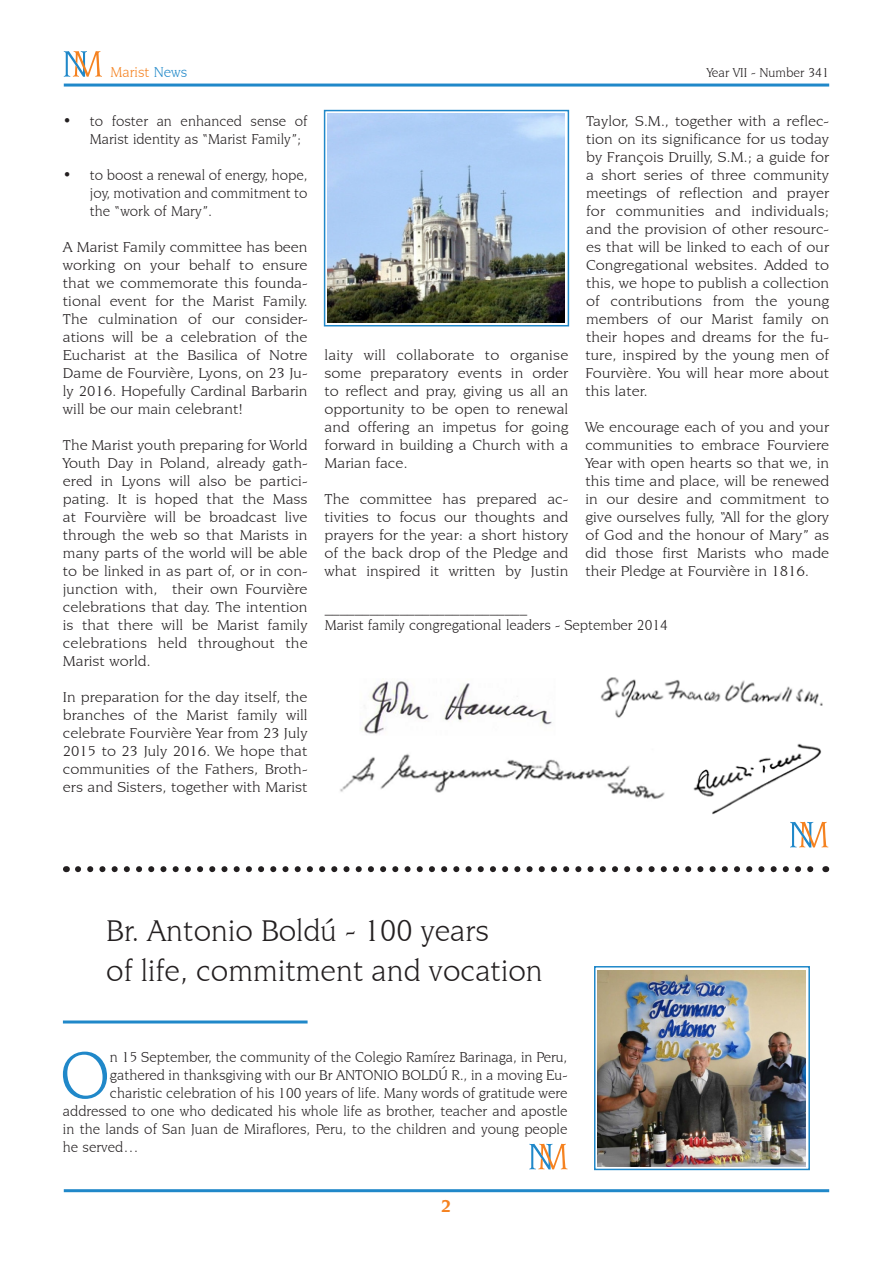
<style>
.page{position:relative;width:893px;height:1263px;background:#fff}
.page>*{position:absolute;margin:0;border:0;box-sizing:border-box;transform-origin:0 0}
.paragrafo4ComMaiuscu{font:70.2px "Novarese IT Cby BT";color:#2088c9}
.Sottotitolo{font:31.5px "Novarese IT Cby BT";color:#231f20}
.Normale{font:700 18px "Novarese IT Cby BT";color:#f58220}
.paragrafoSemDopo{font:15px/18px "Novarese IT Cby BT";color:#231f20;text-align:justify;scale:1.08 1}
.paragrafo4ComMaiuscu-2{font:15px "Novarese IT Cby BT";color:#231f20}
.paragrafoSemDopo-2{font:15px/18px "Novarese IT Cby BT";color:#231f20}
.Normale-2{font:15px "Novarese IT Cby BT";color:#f58220}
.Normale-3{font:13.5px "Novarese IT Cby BT";color:#231f20}
.s1{color:#2088c9}
</style>
<div class="page">
<hr style="left:64px;top:84px;width:765px;height:3px;background:#2088c9">
<hr style="left:64px;top:1189px;width:765px;height:3px;background:#2088c9">
<svg style="left:64px;top:51px;width:38px;height:26px"></svg>
<hr style="left:63px;top:1020px;width:245px;height:3px;background:#2088c9">
<svg style="left:78px;top:866px;width:736px;height:6px"></svg>
<svg style="left:529px;top:1144px;width:38px;height:25px"></svg>
<img style="left:328px;top:114px;width:237px;height:208px">
<div style="left:324px;top:110px;width:245px;height:216px;border:2px solid #2088c9"></div>
<img style="left:340px;top:677px;width:487px;height:145px">
<svg style="left:790px;top:822px;width:38px;height:25px"></svg>
<img style="left:598px;top:970px;width:208px;height:196px">
<div style="left:594px;top:966px;width:216px;height:204px;border:2px solid #2088c9"></div>
<p class="Normale-2" style="left:111px;top:63px;width:78px">Marist <span class="s1">News</span></p>
<p class="Normale-3" style="left:707px;top:64px;width:124px">Year VII - Number 341</p>
<p class="paragrafoSemDopo-2" style="left:90px;top:112px;width:219px;text-indent:-27px">• to foster an enhanced sense of<br>Marist identity as “Marist Family”;</p>
<p class="paragrafoSemDopo-2" style="left:90px;top:166px;width:219px;text-align:justify;text-indent:-27px">• to boost a renewal of energy, hope, joy, motivation and commitment to the “work of Mary”.</p>
<p class="paragrafoSemDopo" style="left:63px;top:238px;width:228px">A Marist Family committee has been working on your behalf to ensure that we commemorate this founda&shy;tional event for the Marist Family.<br>The culmination of our consider&shy;ations will be a celebration of the Eucharist at the Basilica of Notre Dame de Fourvière, Lyons, on 23 Ju&shy;ly 2016. Hopefully Cardinal Barbarin will be our main celebrant!</p>
<p class="paragrafoSemDopo" style="left:63px;top:436px;width:228px">The Marist youth preparing for World Youth Day in Poland, already gath&shy;ered in Lyons will also be partici&shy;pating. It is hoped that the Mass at Fourvière will be broadcast live through the web so that Marists in many parts of the world will be able to be linked in as part of, or in con&shy;junction with, their own Fourvière celebrations that day. The intention is that there will be Marist family celebrations held throughout the Marist world.</p>
<p class="paragrafoSemDopo" style="left:63px;top:688px;width:228px">In preparation for the day itself, the branches of the Marist family will celebrate Fourvière Year from 23 July 2015 to 23 July 2016. We hope that communities of the Fathers, Broth&shy;ers and Sisters, together with Marist</p>
<p class="paragrafoSemDopo" style="left:325px;top:346px;width:227px">laity will collaborate to organise some preparatory events in order to reflect and pray, giving us all an opportunity to be open to renewal and offering an impetus for going forward in building a Church with a Marian face.</p>
<p class="paragrafoSemDopo" style="left:325px;top:490px;width:227px">The committee has prepared ac&shy;tivities to focus our thoughts and prayers for the year: a short history of the back drop of the Pledge and what inspired it written by Justin</p>
<p class="paragrafoSemDopo" style="left:585px;top:112px;width:227px">Taylor, S.M., together with a reflec&shy;tion on its significance for us today by François Druilly, S.M.; a guide for a short series of three community meetings of reflection and prayer for communities and individuals; and the provision of other resourc&shy;es that will be linked to each of our Congregational websites. Added to this, we hope to publish a collection of contributions from the young members of our Marist family on their hopes and dreams for the fu&shy;ture, inspired by the young men of Fourvière. You will hear more about this later.</p>
<p class="paragrafoSemDopo" style="left:585px;top:418px;width:227px">We encourage each of you and your communities to embrace Fourviere Year with open hearts so that we, in this time and place, will be renewed in our desire and commitment to give ourselves fully, “All for the glory of God and the honour of Mary” as did those first Marists who made their Pledge at Fourvière in 1816.</p>
<p class="paragrafoSemDopo-2" style="left:325px;top:598px;width:204px">___________________________</p>
<p class="paragrafoSemDopo-2" style="left:325px;top:616px;width:345px">Marist family congregational leaders - September 2014</p>
<p class="Sottotitolo" style="left:106px;top:912px;width:384px">Br. Antonio Boldú - 100 years</p>
<p class="Sottotitolo" style="left:106px;top:951px;width:438px">of life, commitment and vocation</p>
<p class="paragrafo4ComMaiuscu" style="left:60px;top:1033px;width:52px">O</p>
<p class="paragrafo4ComMaiuscu-2" style="left:110px;top:1048px;width:459px">n 15 September, the community of the Colegio Ramírez Barinaga, in Peru,</p>
<p class="paragrafo4ComMaiuscu-2" style="left:110px;top:1066px;width:459px">gathered in thanksgiving with our Br ANTONIO BOLDÚ R., in a moving Eu-</p>
<p class="paragrafo4ComMaiuscu-2" style="left:110px;top:1084px;width:459px">charistic celebration of his 100 years of life. Many words of gratitude were</p>
<p class="paragrafo4ComMaiuscu-2" style="left:63px;top:1102px;width:506px">addressed to one who dedicated his whole life as brother, teacher and apostle</p>
<p class="paragrafo4ComMaiuscu-2" style="left:63px;top:1120px;width:506px">in the lands of San Juan de Miraflores, Peru, to the children and young people</p>
<p class="paragrafo4ComMaiuscu-2" style="left:63px;top:1138px;width:77px">he served…</p>
<p class="Normale" style="left:441px;top:1195px;width:12px">2</p>
</div>
